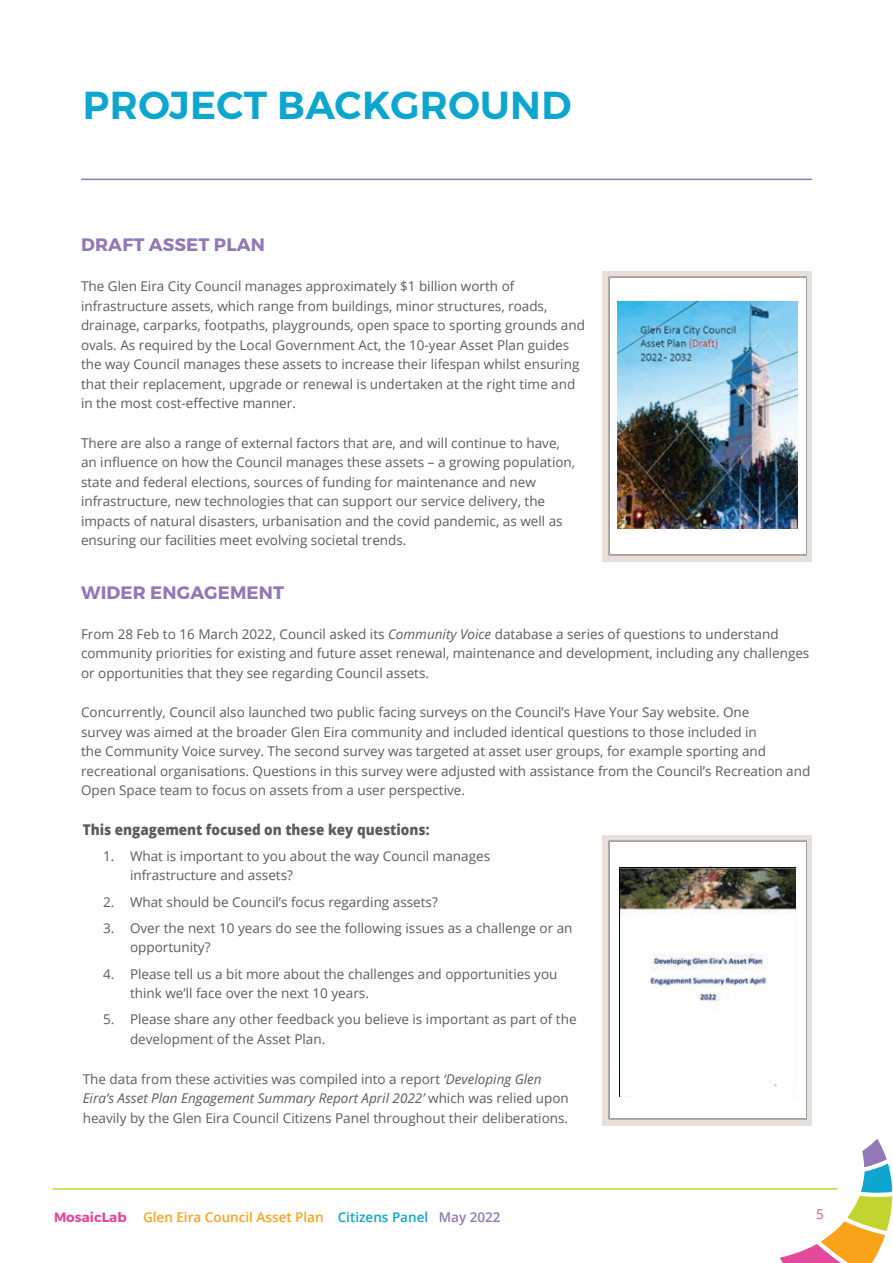
<style>
.page{position:relative;width:893px;height:1263px;background:#fff}
.page>*{position:absolute;margin:0;border:0;box-sizing:border-box;transform-origin:0 0}
.t1{font:600 39px "Montserrat";letter-spacing:.01em;color:#0ca6cf}
.t2{font:700 18px "Montserrat";letter-spacing:.01em;color:#9178b6}
.t3{font:800 14.85px "Open Sans";color:#5c5c5f;scale:.91 1}
.t4{font:13.5px/19.5px "Open Sans";color:#5c5c5f}
.t5{font:600 13.5px "Open Sans";color:#f9a31b}
.t6{font:13.5px "Open Sans";color:#e3499a}
.s1{font-style:italic}
.s2{font-family:"Montserrat";font-weight:700;color:#e3499a}
.s3{color:#0ca6cf}
.s4{color:#9178b6}
</style>
<div class="page">
<svg style="left:780px;top:1139px;width:112px;height:124px"></svg>
<hr style="left:52px;top:1188px;width:785px;height:1px;background:#c1d42f">
<hr style="left:81px;top:179px;width:731px;height:1px;background:#9178b6">
<div style="left:602px;top:271px;width:210px;height:290px;background:#e6e0dc"></div>
<img style="left:609px;top:277px;width:198px;height:278px">
<div style="left:602px;top:835px;width:210px;height:290px;background:#e6e0dc"></div>
<img style="left:609px;top:841px;width:198px;height:278px">
<img style="left:617px;top:302px;width:180px;height:226px">
<img style="left:619px;top:867px;width:177px;height:229px">
<h1 class="t1" style="left:83px;top:81px;width:133px">PROJECT</h1>
<h1 class="t1" style="left:277px;top:81px;width:296px">BACKGROUND</h1>
<h2 class="t2" style="left:81px;top:234px;width:185px">DRAFT ASS ET PLAN</h2>
<p class="t4" style="left:81px;top:276px;width:505px">The Glen Eira City Council manages approximately $1 billion worth of infrastructure assets, which range from buildings, minor structures, roads, drainage, carparks, footpaths, playgrounds, open space to sporting grounds and ovals. As required by the Local Government Act, the 10-year Asset Plan guides the way Council manages these assets to increase their lifespan whilst ensuring that their replacement, upgrade or renewal is undertaken at the right time and in the most cost-effective manner.</p>
<p class="t4" style="left:81px;top:433px;width:496px">There are also a range of external factors that are, and will continue to have, an influence on how the Council manages these assets – a growing population, state and federal elections, sources of funding for maintenance and new infrastructure, new technologies that can support our service delivery, the impacts of natural disasters, urbanisation and the covid pandemic, as well as ensuring our facilities meet evolving societal trends.</p>
<h2 class="t2" style="left:81px;top:581px;width:205px">WIDER ENGAGEMENT</h2>
<p class="t4" style="left:81px;top:624px;width:730px">From 28 Feb to 16 March 2022, Council asked its <span class="s1">Community Voice</span> database a series of questions to understand community priorities for existing and future asset renewal, maintenance and development, including any challenges or opportunities that they see regarding Council assets.</p>
<p class="t4" style="left:81px;top:702px;width:731px">Concurrently, Council also launched two public facing surveys on the Council’s Have Your Say website. One<br>survey was aimed at the broader Glen Eira community and included identical questions to those included in<br>the Community Voice survey. The second survey was targeted at asset user groups, for example sporting and recreational organisations. Questions in this survey were adjusted with assistance from the Council’s Recreation and Open Space team to focus on assets from a user perspective.</p>
<p class="t3" style="left:83px;top:818px;width:383px">This engagement focused on these key questions:</p>
<p class="t4" style="left:130px;top:846px;width:362px;text-indent:-27px">1. What is important to you about the way Council manages infrastructure and assets?</p>
<p class="t4" style="left:103px;top:892px;width:336px">2. What should be Council’s focus regarding assets?</p>
<p class="t4" style="left:130px;top:918px;width:444px;text-indent:-27px">3. Over the next 10 years do see the following issues as a challenge or an opportunity?</p>
<p class="t4" style="left:130px;top:964px;width:429px;text-indent:-27px">4. Please tell us a bit more about the challenges and opportunities you think we’ll face over the next 10 years.</p>
<p class="t4" style="left:130px;top:1009px;width:448px;text-indent:-27px">5. Please share any other feedback you believe is important as part of the development of the Asset Plan.</p>
<p class="t4" style="left:83px;top:1068px;width:488px">The data from these activities was compiled into a report <span class="s1">‘Developing Glen<br>Eira’s Asset Plan Engagement Summary Report April 2022’</span> which was relied upon heavily by the Glen Eira Council Citizens Panel throughout their deliberations.</p>
<p class="t5" style="left:54px;top:1207px;width:448px"><span class="s2">MosaicLab</span> Glen Eira Council Asset Plan <span class="s3">Citizens Panel</span> <span class="s4">May 2022</span></p>
<p class="t6" style="left:816px;top:1204px;width:9px">5</p>
</div>
